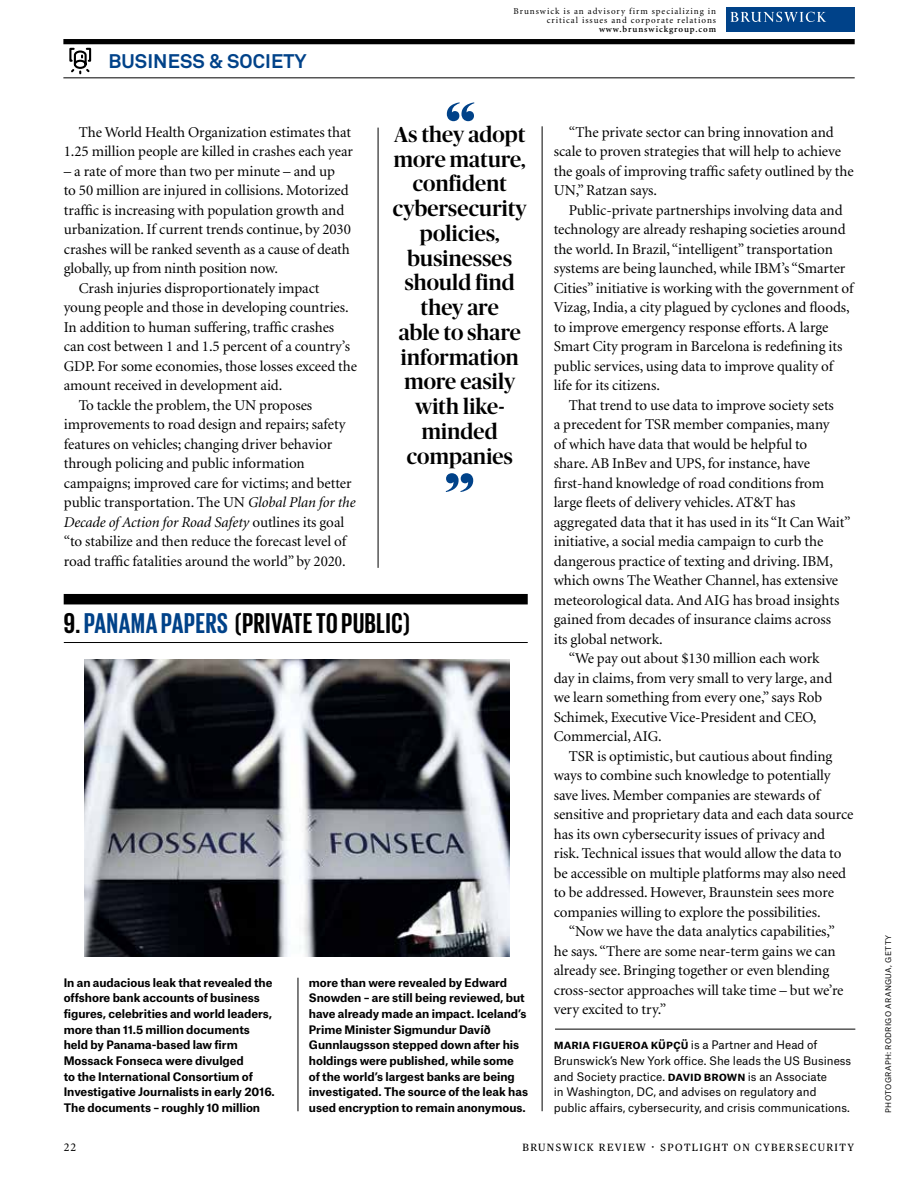
<style>
.page{position:relative;width:919px;height:1191px;background:#fff}
.page>*{position:absolute;margin:0;border:0;box-sizing:border-box;transform-origin:0 0}
.t1{font:700 29.25px "Giorgio Sans";letter-spacing:.025em;color:#000}
.t2{font:500 21.75px/24.8px "Publico Banner";letter-spacing:.01em;color:#000;text-align:center}
.t3{font:700 19.5px "Akkurat Pro";letter-spacing:.005em;color:#004289}
.t4{font:15px/19.5px "Minion";letter-spacing:-.005em;color:#000}
.t5{font:italic 15px "Minion";letter-spacing:-.005em;color:#000}
.t6{font:12px "Minion Pro";color:#000}
.t7{font:700 11.25px/15.6px "Atlas Grotesk";color:#000}
.t8{font:11.25px/15.6px "Atlas Grotesk";color:#000}
.t9{font:10.5px "Publico Text";letter-spacing:.13em;color:#000}
.t10{font:9px/9px "Minion";letter-spacing:.105em;color:#000;text-align:right}
.t11{font:600 9px "Minion";letter-spacing:.1em;color:#000}
.t12{font:7.5px "Atlas Grotesk";letter-spacing:.04em;color:#000}
.s1{font-style:italic}
.s2{font-style:normal}
.s3{color:#004289}
.s4{font-weight:700}
.s5{font-size:12px}
</style>
<div class="page">
<hr style="left:378px;top:128px;width:1px;height:440px;background:#000">
<hr style="left:542px;top:126px;width:1px;height:985px;background:#000">
<svg style="left:447px;top:102px;width:27px;height:19px"></svg>
<svg style="left:445px;top:473px;width:28px;height:19px"></svg>
<div style="left:64px;top:594px;width:463px;height:10px;background:#000"></div>
<hr style="left:298px;top:977px;width:1px;height:134px;background:#000">
<img style="left:85px;top:659px;width:424px;height:297px">
<hr style="left:64px;top:642px;width:463px;height:1px;background:#000">
<div style="left:63px;top:39px;width:791px;height:5px;background:#000"></div>
<hr style="left:63px;top:78px;width:791px;height:1px;background:#000">
<svg style="left:69px;top:47px;width:23px;height:28px"></svg>
<hr style="left:555px;top:1028px;width:300px;height:1px;background:#000">
<div style="left:726px;top:8px;width:129px;height:24px;background:#004289"></div>
<svg style="left:730px;top:12px;width:96px;height:10px"></svg>
<h3 class="t3" style="left:108px;top:49px;width:200px">BUSINESS &amp; SOCIETY</h3>
<p class="t10" style="left:513px;top:7px;width:204px">Brunswick is an advisory firm specializing in critical issues and corporate relations</p>
<p class="t11" style="left:599px;top:25px;width:119px">www.brunswickgroup.com</p>
<p class="t4" style="left:64px;top:123px;width:290px;text-align:right">The World Health Organization estimates that<br>1.25 million people are killed in crashes each year</p>
<p class="t4" style="left:64px;top:162px;width:273px">– a rate of more than two per minute – and up</p>
<p class="t4" style="left:64px;top:181px;width:286px">to 50 million are injured in collisions. Motorized</p>
<p class="t4" style="left:64px;top:201px;width:282px">traffic is increasing with population growth and</p>
<p class="t4" style="left:64px;top:220px;width:288px">urbanization. If current trends continue, by 2030</p>
<p class="t4" style="left:64px;top:240px;width:287px">crashes will be ranked seventh as a cause of death</p>
<p class="t4" style="left:64px;top:259px;width:216px">globally, up from ninth position now.</p>
<p class="t4" style="left:79px;top:279px;width:242px">Crash injuries disproportionately impact</p>
<p class="t4" style="left:64px;top:298px;width:286px">young people and those in developing countries.</p>
<p class="t4" style="left:64px;top:318px;width:272px">In addition to human suffering, traffic crashes</p>
<p class="t4" style="left:64px;top:337px;width:288px">can cost between 1 and 1.5 percent of a country’s</p>
<p class="t4" style="left:64px;top:357px;width:295px">GDP. For some economies, those losses exceed the</p>
<p class="t4" style="left:64px;top:376px;width:220px">amount received in development aid.</p>
<p class="t4" style="left:79px;top:396px;width:235px">To tackle the problem, the UN proposes</p>
<p class="t4" style="left:64px;top:415px;width:283px">improvements to road design and repairs; safety</p>
<p class="t4" style="left:64px;top:435px;width:270px">features on vehicles; changing driver behavior</p>
<p class="t4" style="left:64px;top:454px;width:242px">through policing and public information</p>
<p class="t4" style="left:64px;top:474px;width:289px">campaigns; improved care for victims; and better</p>
<p class="t4" style="left:64px;top:493px;width:293px">public transportation. The UN <span class="s1">Global Plan for the</span></p>
<p class="t5" style="left:64px;top:514px;width:282px">Decade of Action for Road Safety <span class="s2">outlines its goal</span></p>
<p class="t4" style="left:64px;top:532px;width:284px">“to stabilize and then reduce the forecast level of</p>
<p class="t4" style="left:64px;top:552px;width:283px">road traffic fatalities around the world” by 2020.</p>
<h2 class="t2" style="left:393px;top:121px;width:135px">As they adopt more mature, confident cybersecurity policies, businesses should find they are<br>able to share information more easily with like&shy;minded companies</h2>
<h1 class="t1" style="left:64px;top:608px;width:347px">9.<span class="s3">PANAMA PAPERS</span> (PRIVATE TO PUBLIC)</h1>
<p class="t7" style="left:64px;top:973px;width:213px">In an audacious leak that revealed the offshore bank accounts of business figures, celebrities and world leaders, more than 11.5 million documents held by Panama-based law firm Mossack Fonseca were divulged<br>to the International Consortium of Investigative Journalists in early 2016.<br>The documents – roughly 10 million</p>
<p class="t7" style="left:309px;top:973px;width:221px">more than were revealed by Edward Snowden – are still being reviewed, but have already made an impact. Iceland’s Prime Minister Sigmundur Davíð Gunnlaugsson stepped down after his holdings were published, while some<br>of the world’s largest banks are being investigated. The source of the leak has used encryption to remain anonymous.</p>
<p class="t4" style="left:553px;top:123px;width:301px;text-indent:15px">“The private sector can bring innovation and scale to proven strategies that will help to achieve the goals of improving traffic safety outlined by the UN,” Ratzan says.</p>
<p class="t4" style="left:553px;top:201px;width:301px;text-indent:15px">Public-private partnerships involving data and technology are already reshaping societies around the world. In Brazil, “intelligent” transportation systems are being launched, while IBM’s “Smarter Cities” initiative is working with the government of Vizag, India, a city plagued by cyclones and floods, to improve emergency response efforts. A large Smart City program in Barcelona is redefining its public services, using data to improve quality of life for its citizens.</p>
<p class="t4" style="left:568px;top:396px;width:266px">That trend to use data to improve society sets</p>
<p class="t4" style="left:553px;top:415px;width:277px">a precedent for TSR member companies, many</p>
<p class="t4" style="left:553px;top:435px;width:255px">of which have data that would be helpful to</p>
<p class="t4" style="left:553px;top:454px;width:258px">share. AB InBev and UPS, for instance, have</p>
<p class="t4" style="left:553px;top:474px;width:272px">first-hand knowledge of road conditions from</p>
<p class="t4" style="left:553px;top:493px;width:243px">large fleets of delivery vehicles. AT&amp;T has</p>
<p class="t4" style="left:553px;top:513px;width:298px">aggregated data that it has used in its “It Can Wait”</p>
<p class="t4" style="left:553px;top:532px;width:271px">initiative, a social media campaign to curb the</p>
<p class="t4" style="left:553px;top:552px;width:281px">dangerous practice of texting and driving. IBM,</p>
<p class="t4" style="left:553px;top:571px;width:286px">which owns The Weather Channel, has extensive</p>
<p class="t4" style="left:553px;top:591px;width:287px">meteorological data. And AIG has broad insights</p>
<p class="t4" style="left:553px;top:610px;width:279px">gained from decades of insurance claims across</p>
<p class="t4" style="left:553px;top:630px;width:110px">its global network.</p>
<p class="t4" style="left:568px;top:649px;width:252px">“We pay out about $130 million each work</p>
<p class="t4" style="left:553px;top:669px;width:280px">day in claims, from very small to very large, and</p>
<p class="t4" style="left:553px;top:688px;width:270px">we learn something from every one,” says Rob</p>
<p class="t4" style="left:553px;top:708px;width:264px">Schimek, Executive Vice-President and CEO,</p>
<p class="t4" style="left:553px;top:727px;width:110px">Commercial, AIG.</p>
<p class="t4" style="left:568px;top:747px;width:265px">TSR is optimistic, but cautious about finding</p>
<p class="t4" style="left:553px;top:766px;width:278px">ways to combine such knowledge to potentially</p>
<p class="t4" style="left:553px;top:786px;width:268px">save lives. Member companies are stewards of</p>
<p class="t4" style="left:553px;top:805px;width:301px">sensitive and proprietary data and each data source</p>
<p class="t4" style="left:553px;top:825px;width:273px">has its own cybersecurity issues of privacy and</p>
<p class="t4" style="left:553px;top:844px;width:289px">risk. Technical issues that would allow the data to</p>
<p class="t4" style="left:553px;top:864px;width:294px">be accessible on multiple platforms may also need</p>
<p class="t4" style="left:553px;top:883px;width:281px">to be addressed. However, Braunstein sees more</p>
<p class="t4" style="left:553px;top:903px;width:268px">companies willing to explore the possibilities.</p>
<p class="t4" style="left:568px;top:922px;width:267px">“Now we have the data analytics capabilities,”</p>
<p class="t4" style="left:553px;top:942px;width:283px">he says. “There are some near-term gains we can</p>
<p class="t4" style="left:553px;top:961px;width:277px">already see. Bringing together or even blending</p>
<p class="t4" style="left:553px;top:981px;width:291px">cross-sector approaches will take time – but we’re</p>
<p class="t4" style="left:553px;top:1000px;width:114px">very excited to try.”</p>
<p class="t8" style="left:553px;top:1036px;width:299px"><span class="s4">maria figueroa küpçü</span> is a Partner and Head of Brunswick’s New York office. She leads the US Business and Society practice. <span class="s4">david brown</span> is an Associate<br>in Washington, DC, and advises on regulatory and public affairs, cybersecurity, and crisis communications.</p>
<p class="t6" style="left:64px;top:1139px;width:14px">22</p>
<p class="t9" style="left:522px;top:1139px;width:333px">BRUNSWICK REVIEW <span class="s5">·</span> SPOTLIGHT ON CYBERSECURITY</p>
<p class="t12" style="left:882px;top:1112px;width:179px;rotate:-90deg">PHOTOGRAPH: RODRIGO ARANGUA, GETTY</p>
</div>
